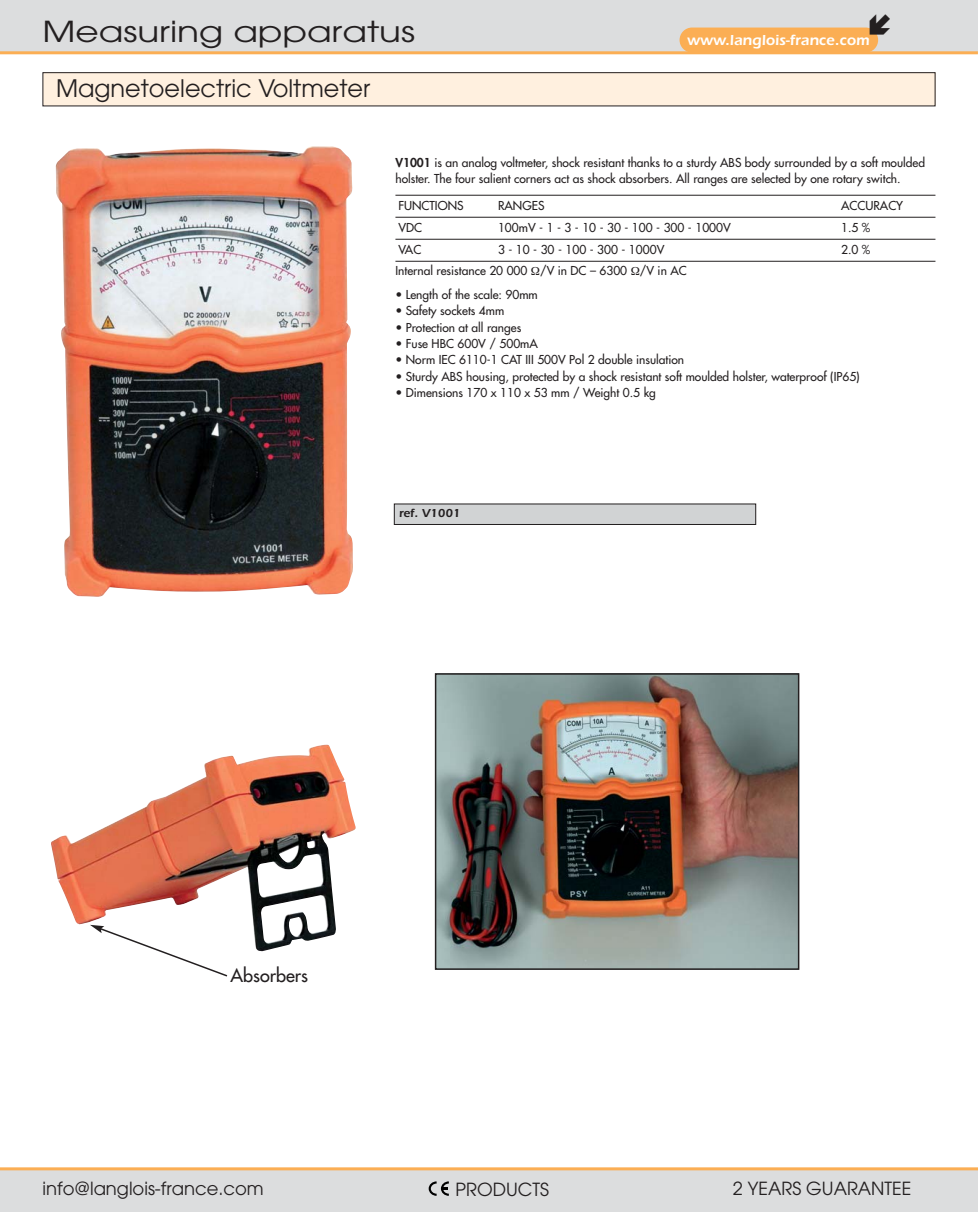
<style>
.page{position:relative;width:978px;height:1212px;background:#fff}
.page>*{position:absolute;margin:0;border:0;box-sizing:border-box;transform-origin:0 0}
.t1{font:28.8px "Avant Garde";color:#231f20;scale:1.25 1}
.t2{font:24px "Avant Garde";color:#231f20}
.t3{font:18px "Avant Garde";color:#231f20}
.t4{font:18px "Futura";color:#231f20}
.t5{font:600 15px "Itc Eras";color:#fff}
.t6{font:12px/16.4px "Futura";color:#231f20}
.t7{font:600 12px "Itc Eras";color:#231f20}
.s1{font-weight:800}
</style>
<div class="page">
<div style="left:43px;top:73px;width:892px;height:33px;background:#fff0df"></div>
<div style="left:43px;top:72px;width:892px;height:34px;border:1px solid #231f20"></div>
<div style="left:0;top:1169px;width:978px;height:43px;background:#dcddde"></div>
<hr style="left:0;top:1167px;width:978px;height:3px;background:#fbae54">
<svg style="left:429px;top:1181px;width:20px;height:15px"></svg>
<img style="left:56px;top:146px;width:297px;height:451px">
<div style="left:394px;top:504px;width:362px;height:20px;background:#d1d3d4"></div>
<div style="left:394px;top:504px;width:362px;height:21px;border:1px solid #231f20"></div>
<svg style="left:161px;top:952px;width:67px;height:25px"></svg>
<img style="left:51px;top:744px;width:305px;height:208px">
<img style="left:438px;top:676px;width:358px;height:291px">
<div style="left:435px;top:673px;width:364px;height:297px;border:2px solid #231f20"></div>
<hr style="left:395px;top:195px;width:540px;height:1px;background:#231f20">
<hr style="left:395px;top:217px;width:540px;height:1px;background:#231f20">
<hr style="left:395px;top:239px;width:540px;height:1px;background:#231f20">
<hr style="left:395px;top:261px;width:540px;height:1px;background:#231f20">
<div style="left:0;top:0;width:978px;height:54px;background:#dcddde"></div>
<hr style="left:0;top:51px;width:978px;height:3px;background:#fbae54">
<div style="left:680px;top:28px;width:198px;height:25px;background:#fbae54;border-radius:12px"></div>
<h1 class="t1" style="left:42px;top:21px;width:300px">Measuring apparatus</h1>
<h2 class="t2" style="left:56px;top:80px;width:316px">Magnetoelectric Voltmeter</h2>
<p class="t5" style="left:687px;top:35px;width:184px">www.langlois-france.com</p>
<p class="t6" style="left:395px;top:155px;width:531px"><span class="s1">V1001</span> is an analog voltmeter, shock resistant thanks to a sturdy ABS body surrounded by a soft moulded holster. The four salient corners act as shock absorbers. All ranges are selected by one rotary switch.</p>
<p class="t6" style="left:398px;top:198px;width:67px">FUNCTIONS</p>
<p class="t6" style="left:498px;top:198px;width:48px">RANGES</p>
<p class="t6" style="left:841px;top:198px;width:64px">ACCURACY</p>
<p class="t6" style="left:398px;top:220px;width:25px">VDC</p>
<p class="t6" style="left:498px;top:220px;width:234px">100mV - 1 - 3 - 10 - 30 - 100 - 300 - 1000V</p>
<p class="t6" style="left:841px;top:220px;width:31px">1.5 %</p>
<p class="t6" style="left:398px;top:242px;width:24px">VAC</p>
<p class="t6" style="left:498px;top:242px;width:168px">3 - 10 - 30 - 100 - 300 - 1000V</p>
<p class="t6" style="left:841px;top:242px;width:31px">2.0 %</p>
<p class="t6" style="left:395px;top:264px;width:293px">Internal resistance 20 000 /V in DC – 6300 /V in AC</p>
<p class="t6" style="left:395px;top:287px;width:144px">• Length of the scale: 90mm</p>
<p class="t6" style="left:395px;top:304px;width:110px">• Safety sockets 4mm</p>
<p class="t6" style="left:395px;top:320px;width:127px">• Protection at all ranges</p>
<p class="t6" style="left:395px;top:336px;width:144px">• Fuse HBC 600V / 500mA</p>
<p class="t6" style="left:395px;top:353px;width:290px">• Norm IEC 6110-1 CAT III 500V Pol 2 double insulation</p>
<p class="t6" style="left:395px;top:369px;width:466px">• Sturdy ABS housing, protected by a shock resistant soft moulded holster, waterproof (IP65)</p>
<p class="t6" style="left:395px;top:385px;width:262px">• Dimensions 170 x 110 x 53 mm / Weight 0.5 kg</p>
<p class="t7" style="left:399px;top:509px;width:63px">ref. V1001</p>
<h3 class="t4" style="left:231px;top:967px;width:79px">Absorbers</h3>
<h3 class="t3" style="left:43px;top:1182px;width:223px">info@langlois-france.com</h3>
<h3 class="t3" style="left:456px;top:1182px;width:95px">PRODUCTS</h3>
<h3 class="t3" style="left:733px;top:1182px;width:180px">2 YEARS GUARANTEE</h3>
</div>
